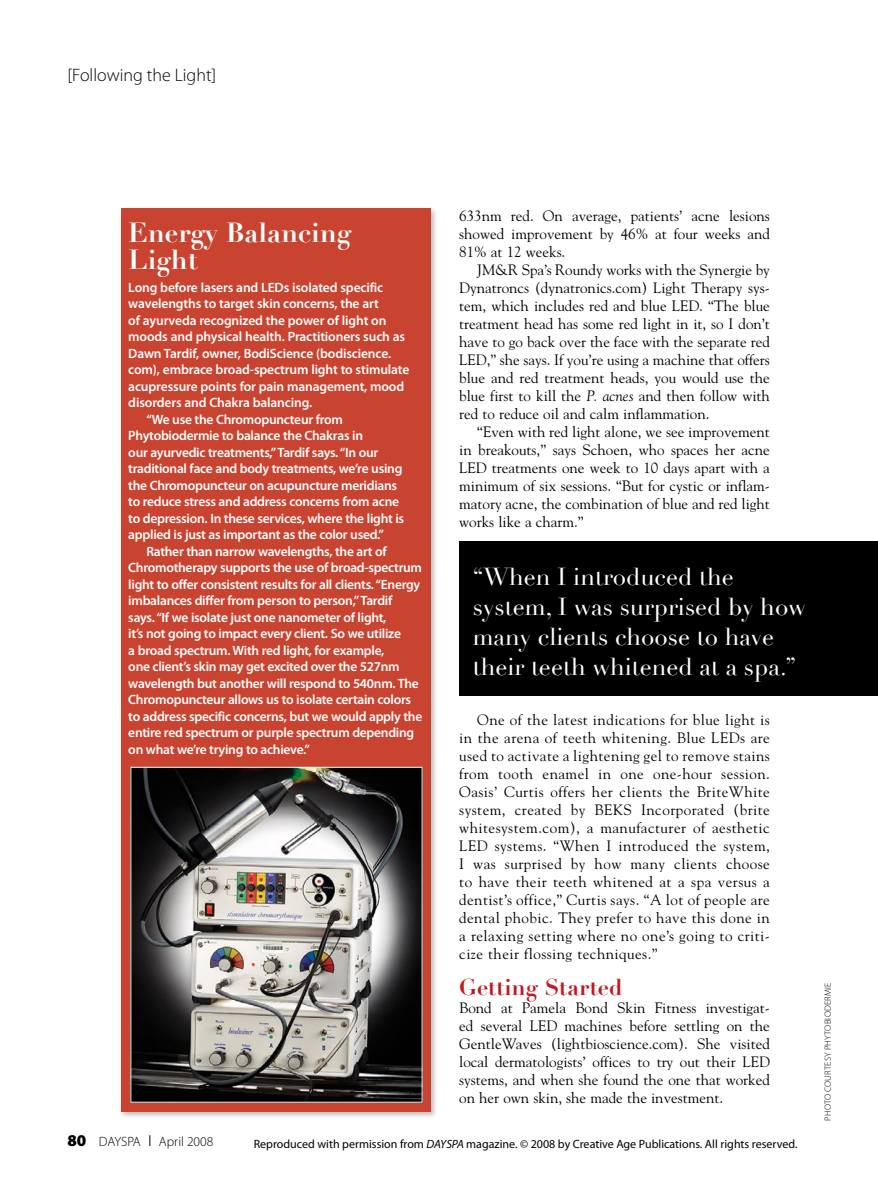
<style>
.page{position:relative;width:878px;height:1188px;background:#fff}
.page>*{position:absolute;margin:0;border:0;box-sizing:border-box;transform-origin:0 0}
.t1{font:700 27px/27px "Didot";color:#fff}
.t2{font:24px/30px "Didot";color:#fff}
.t3{font:700 22.5px "Didot";letter-spacing:.005em;color:#c1191f}
.t4{font:300 18px "Myriad Pro";color:#000}
.t5{font:15px/18px "Goudy";color:#000;text-align:justify}
.t6{font:600 13.5px "Myriad Pro";letter-spacing:-.02em;color:#fff}
.t7{font:300 13.5px "Myriad Pro";color:#000}
.t8{font:12px "Myriad Pro";color:#000}
.t9{font:300 9px "Myriad Pro";letter-spacing:.02em;color:#000}
.s1{font-style:italic}
.s2{font-weight:900;font-size:16.5px}
</style>
<div class="page">
<div style="left:118px;top:205px;width:321px;height:915px;background:#000;opacity:.25"></div>
<div style="left:122px;top:209px;width:309px;height:903px;background:#c84330"></div>
<img style="left:132px;top:769px;width:288px;height:332px">
<div style="left:459px;top:542px;width:419px;height:154px;background:#000"></div>
<p class="t4" style="left:68px;top:64px;width:150px">[Following the Light]</p>
<h1 class="t1" style="left:128px;top:219px;width:224px">Energy Balancing<br>Light</h1>
<p class="t6" style="left:128px;top:279px;width:256px">Long before lasers and LEDs isolated specific</p>
<p class="t6" style="left:128px;top:295px;width:252px">wavelengths to target skin concerns, the art</p>
<p class="t6" style="left:128px;top:312px;width:259px">of ayurveda recognized the power of light on</p>
<p class="t6" style="left:128px;top:328px;width:278px">moods and physical health. Practitioners such as</p>
<p class="t6" style="left:128px;top:345px;width:264px">Dawn Tardif, owner, BodiScience (bodiscience.</p>
<p class="t6" style="left:128px;top:361px;width:282px">com), embrace broad-spectrum light to stimulate</p>
<p class="t6" style="left:128px;top:378px;width:277px">acupressure points for pain management, mood</p>
<p class="t6" style="left:128px;top:394px;width:185px">disorders and Chakra balancing.</p>
<p class="t6" style="left:146px;top:411px;width:198px">“We use the Chromopuncteur from</p>
<p class="t6" style="left:128px;top:427px;width:236px">Phytobiodermie to balance the Chakras in</p>
<p class="t6" style="left:128px;top:444px;width:251px">our ayurvedic treatments,” Tardif says. “In our</p>
<p class="t6" style="left:128px;top:460px;width:275px">traditional face and body treatments, we’re using</p>
<p class="t6" style="left:128px;top:477px;width:270px">the Chromopuncteur on acupuncture meridians</p>
<p class="t6" style="left:128px;top:493px;width:272px">to reduce stress and address concerns from acne</p>
<p class="t6" style="left:128px;top:510px;width:277px">to depression. In these services, where the light is</p>
<p class="t6" style="left:128px;top:526px;width:257px">applied is just as important as the color used.”</p>
<p class="t6" style="left:146px;top:543px;width:242px">Rather than narrow wavelengths, the art of</p>
<p class="t6" style="left:128px;top:559px;width:295px">Chromotherapy supports the use of broad-spectrum</p>
<p class="t6" style="left:128px;top:576px;width:293px">light to offer consistent results for all clients. “Energy</p>
<p class="t6" style="left:128px;top:592px;width:266px">imbalances differ from person to person,” Tardif</p>
<p class="t6" style="left:128px;top:609px;width:260px">says. “If we isolate just one nanometer of light,</p>
<p class="t6" style="left:128px;top:625px;width:274px">it’s not going to impact every client. So we utilize</p>
<p class="t6" style="left:128px;top:642px;width:258px">a broad spectrum. With red light, for example,</p>
<p class="t6" style="left:128px;top:658px;width:273px">one client’s skin may get excited over the 527nm</p>
<p class="t6" style="left:128px;top:675px;width:292px">wavelength but another will respond to 540nm. The</p>
<p class="t6" style="left:128px;top:691px;width:284px">Chromopuncteur allows us to isolate certain colors</p>
<p class="t6" style="left:128px;top:708px;width:295px">to address specific concerns, but we would apply the</p>
<p class="t6" style="left:128px;top:724px;width:287px">entire red spectrum or purple spectrum depending</p>
<p class="t6" style="left:128px;top:741px;width:183px">on what we’re trying to achieve.”</p>
<p class="t5" style="left:459px;top:206px;width:312px">633nm red. On average, patients’ acne lesions showed improvement by 46% at four weeks and 81% at 12 weeks.</p>
<p class="t5" style="left:459px;top:260px;width:312px;text-indent:18px">JM&amp;R Spa’s Roundy works with the Synergie by Dynatroncs (dynatronics.com) Light Therapy sys&shy;tem, which includes red and blue LED. “The blue treatment head has some red light in it, so I don’t have to go back over the face with the separate red LED,” she says. If you’re using a machine that offers blue and red treatment heads, you would use the blue first to kill the <span class="s1">P. acnes</span> and then follow with red to reduce oil and calm inflammation.</p>
<p class="t5" style="left:459px;top:422px;width:312px;text-indent:18px">“Even with red light alone, we see improvement in breakouts,” says Schoen, who spaces her acne LED treatments one week to 10 days apart with a minimum of six sessions. “But for cystic or inflam&shy;matory acne, the combination of blue and red light works like a charm.”</p>
<h2 class="t2" style="left:472px;top:562px;width:334px">“When I introduced the system, I was surprised by how many clients choose to have their teeth whitened at a spa.”</h2>
<p class="t5" style="left:459px;top:710px;width:312px;text-indent:18px">One of the latest indications for blue light is in the arena of teeth whitening. Blue LEDs are used to activate a lightening gel to remove stains from tooth enamel in one one-hour session.<br>Oasis’ Curtis offers her clients the BriteWhite system, created by BEKS Incorporated (brite whitesystem.com), a manufacturer of aesthetic LED systems. “When I introduced the system, I was surprised by how many clients choose to have their teeth whitened at a spa versus a dentist’s office,” Curtis says. “A lot of people are dental phobic. They prefer to have this done in a relaxing setting where no one’s going to criti&shy;cize their flossing techniques.”</p>
<h3 class="t3" style="left:459px;top:973px;width:165px">Getting Started</h3>
<p class="t5" style="left:459px;top:998px;width:312px">Bond at Pamela Bond Skin Fitness investigat&shy;ed several LED machines before settling on the GentleWaves (lightbioscience.com). She visited local dermatologists’ offices to try out their LED systems, and when she found the one that worked on her own skin, she made the investment.</p>
<p class="t7" style="left:68px;top:1133px;width:75px"><span class="s2">80</span> DAYSPA</p>
<p class="t7" style="left:159px;top:1133px;width:56px">April 2008</p>
<p class="t8" style="left:254px;top:1136px;width:545px">Reproduced with permission from <span class="s1">DAYSPA</span> magazine. © 2008 by Creative Age Publications. All rights reserved.</p>
<p class="t9" style="left:822px;top:1120px;width:139px;rotate:-90deg">photo courtesy Phytobiodermi e</p>
</div>
